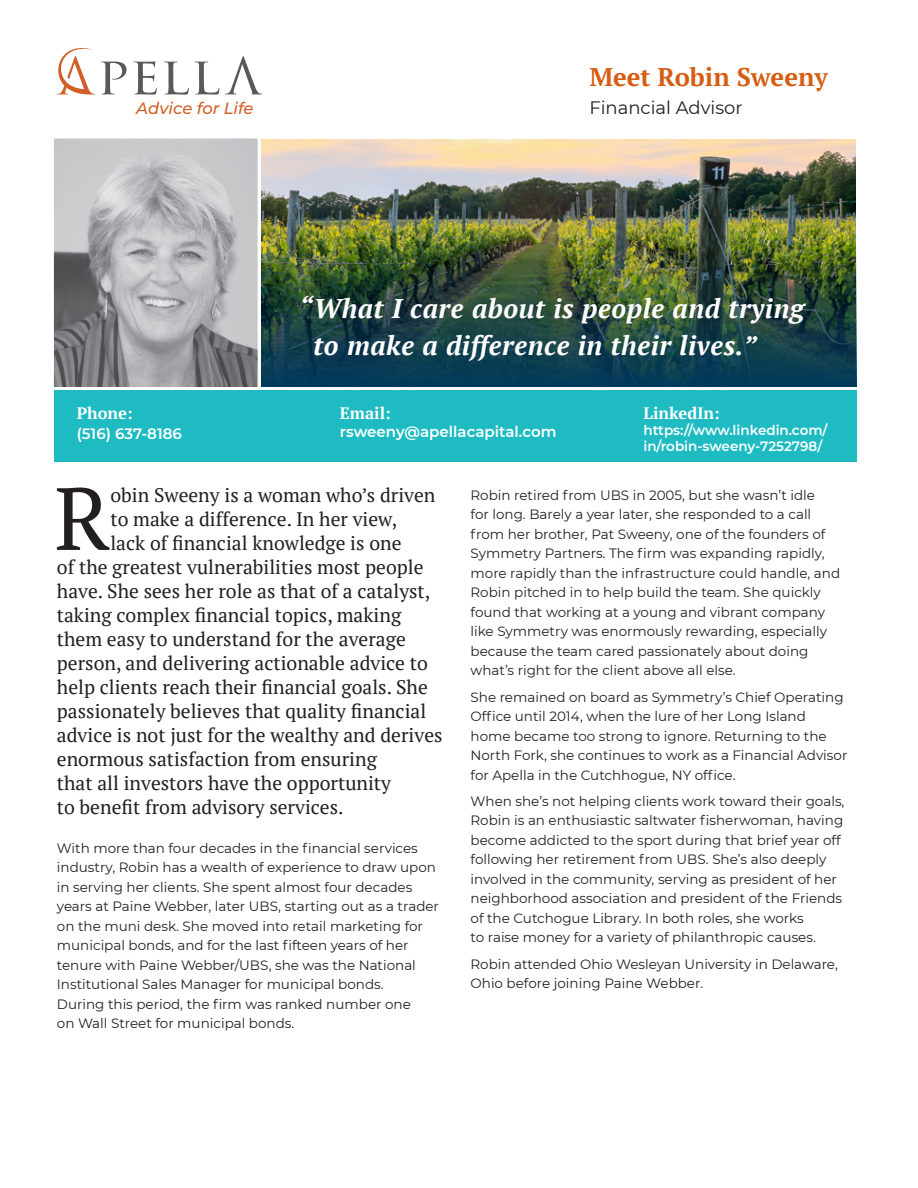
<style>
.page{position:relative;width:918px;height:1188px;background:#fff}
.page>*{position:absolute;margin:0;border:0;box-sizing:border-box;transform-origin:0 0}
.t1{font:88.05px "PT Serif";color:#231f20}
.t2{font:italic 700 27px/37.5px "PT Serif";letter-spacing:.02em;color:#fff}
.t3{font:700 25.5px "PT Serif";color:#d75d14}
.t4{font:19.5px "PT Serif";color:#231f20}
.t5{font:18px "Montserrat";color:#231f20}
.t6{font:700 16.5px "PT Serif";color:#fff}
.t7{font:italic 500 16.35px "Montserrat";color:#d05f27}
.t8{font:600 15px "Montserrat";color:#fff}
.t9{font:13.5px/19.5px "Montserrat";color:#231f20}
.t10{font:600 13.5px/16.2px "Montserrat";color:#fff}
</style>
<div class="page">
<img style="left:261px;top:139px;width:595px;height:54px">
<img style="left:261px;top:193px;width:596px;height:194px">
<svg style="left:57px;top:48px;width:38px;height:47px"></svg>
<svg style="left:101px;top:62px;width:26px;height:32px"></svg>
<svg style="left:134px;top:61px;width:23px;height:34px"></svg>
<svg style="left:164px;top:62px;width:25px;height:33px"></svg>
<svg style="left:195px;top:62px;width:24px;height:33px"></svg>
<svg style="left:225px;top:56px;width:37px;height:38px"></svg>
<img style="left:55px;top:140px;width:201px;height:245px">
<div style="left:52px;top:137px;width:207px;height:251px;border:2px solid #fff"></div>
<div style="left:55px;top:390px;width:802px;height:72px;background:#1ebbc3"></div>
<p class="t7" style="left:136px;top:97px;width:119px">Advice for Life</p>
<p class="t3" style="left:590px;top:60px;width:240px">Meet Robin Sweeny</p>
<p class="t5" style="left:590px;top:96px;width:155px">Financial Advisor</p>
<p class="t6" style="left:77px;top:402px;width:58px">Phone:</p>
<p class="t8" style="left:77px;top:423px;width:107px">(516) 637-8186</p>
<p class="t2" style="left:313px;top:289px;width:492px;text-indent:-14px">“What I care about is people and trying to make a difference in their lives.”</p>
<p class="t6" style="left:340px;top:402px;width:53px">Email:</p>
<p class="t8" style="left:340px;top:421px;width:218px">rsweeny@apellacapital.com</p>
<p class="t6" style="left:644px;top:402px;width:78px">LinkedIn:</p>
<p class="t10" style="left:644px;top:422px;width:186px">https://www.linkedin.com/ in/robin-sweeny-7252798/</p>
<p class="t1" style="left:54px;top:462px;width:58px">R</p>
<p class="t4" style="left:110px;top:482px;width:327px">obin Sweeny is a woman who’s driven</p>
<p class="t4" style="left:110px;top:506px;width:288px">to make a difference. In her view,</p>
<p class="t4" style="left:110px;top:530px;width:293px">lack of financial knowledge is one</p>
<p class="t4" style="left:57px;top:554px;width:368px">of the greatest vulnerabilities most people</p>
<p class="t4" style="left:57px;top:578px;width:375px">have. She sees her role as that of a catalyst,</p>
<p class="t4" style="left:57px;top:602px;width:346px">taking complex financial topics, making</p>
<p class="t4" style="left:57px;top:626px;width:350px">them easy to understand for the average</p>
<p class="t4" style="left:57px;top:650px;width:372px">person, and delivering actionable advice to</p>
<p class="t4" style="left:57px;top:674px;width:372px">help clients reach their financial goals. She</p>
<p class="t4" style="left:57px;top:698px;width:371px">passionately believes that quality financial</p>
<p class="t4" style="left:57px;top:722px;width:387px">advice is not just for the wealthy and derives</p>
<p class="t4" style="left:57px;top:746px;width:322px">enormous satisfaction from ensuring</p>
<p class="t4" style="left:57px;top:770px;width:336px">that all investors have the opportunity</p>
<p class="t4" style="left:57px;top:794px;width:288px">to benefit from advisory services.</p>
<p class="t9" style="left:57px;top:838px;width:384px">With more than four decades in the financial services industry, Robin has a wealth of experience to draw upon in serving her clients. She spent almost four decades years at Paine Webber, later UBS, starting out as a trader on the muni desk. She moved into retail marketing for municipal bonds, and for the last fifteen years of her tenure with Paine Webber/UBS, she was the National Institutional Sales Manager for municipal bonds.<br>During this period, the firm was ranked number one<br>on Wall Street for municipal bonds.</p>
<p class="t9" style="left:471px;top:485px;width:371px">Robin retired from UBS in 2005, but she wasn’t idle<br>for long. Barely a year later, she responded to a call from her brother, Pat Sweeny, one of the founders of Symmetry Partners. The firm was expanding rapidly, more rapidly than the infrastructure could handle, and Robin pitched in to help build the team. She quickly found that working at a young and vibrant company like Symmetry was enormously rewarding, especially because the team cared passionately about doing what’s right for the client above all else.</p>
<p class="t9" style="left:471px;top:687px;width:378px">She remained on board as Symmetry’s Chief Operating Office until 2014, when the lure of her Long Island home became too strong to ignore. Returning to the North Fork, she continues to work as a Financial Advisor for Apella in the Cutchhogue, NY office.</p>
<p class="t9" style="left:471px;top:791px;width:375px">When she’s not helping clients work toward their goals, Robin is an enthusiastic saltwater fisherwoman, having become addicted to the sport during that brief year off following her retirement from UBS. She’s also deeply involved in the community, serving as president of her neighborhood association and president of the Friends of the Cutchogue Library. In both roles, she works<br>to raise money for a variety of philanthropic causes.</p>
<p class="t9" style="left:471px;top:954px;width:369px">Robin attended Ohio Wesleyan University in Delaware,<br>Ohio before joining Paine Webber.</p>
</div>
